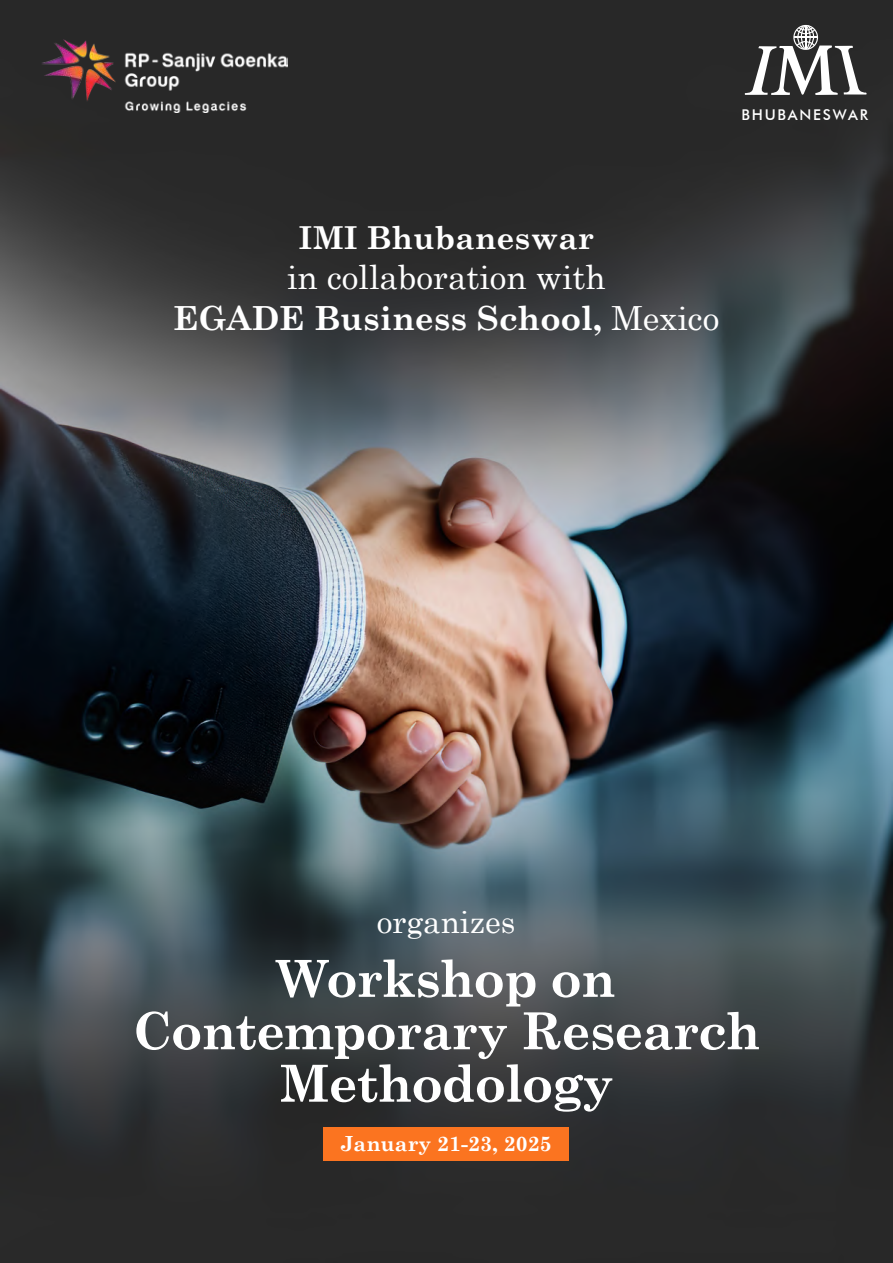
<style>
.page{position:relative;width:893px;height:1263px;background:#fff}
.page>*{position:absolute;margin:0;border:0;box-sizing:border-box;transform-origin:0 0}
.t1{font:700 51.15px/52.3px "Century Schoolbook";letter-spacing:-.02em;color:#fff;text-align:center}
.t2{font:33.3px/40.3px "Century Schoolbook";color:#fff;text-align:center}
.t3{font:700 31.65px "Century Schoolbook";color:#fff}
.t4{font:31.5px "Century Schoolbook";color:#fff}
.t5{font:700 20.85px "Century Schoolbook";color:#fff}
.t6{font:500 14.85px "Futura BT";letter-spacing:.12em;color:#fff}
.s1{font-weight:700}
</style>
<div class="page">
<img style="left:0;top:0;width:893px;height:1263px">
<div style="left:323px;top:1127px;width:246px;height:33px;background:#fb7420"></div>
<img style="left:41px;top:39px;width:247px;height:73px">
<svg style="left:744px;top:25px;width:124px;height:71px"></svg>
<p class="t6" style="left:741px;top:106px;width:128px">BHUBANESWAR</p>
<p class="t3" style="left:299px;top:213px;width:297px">IMI Bhubaneswar</p>
<p class="t2" style="left:174px;top:254px;width:547px">in collaboration with<br><span class="s1">EGADE Business School,</span> Mexico</p>
<p class="t4" style="left:377px;top:895px;width:140px">organizes</p>
<h1 class="t1" style="left:132px;top:950px;width:630px">Workshop on<br>Contemporary Research<br>Methodology</h1>
<p class="t5" style="left:340px;top:1127px;width:213px">January 21-23, 2025</p>
</div>
